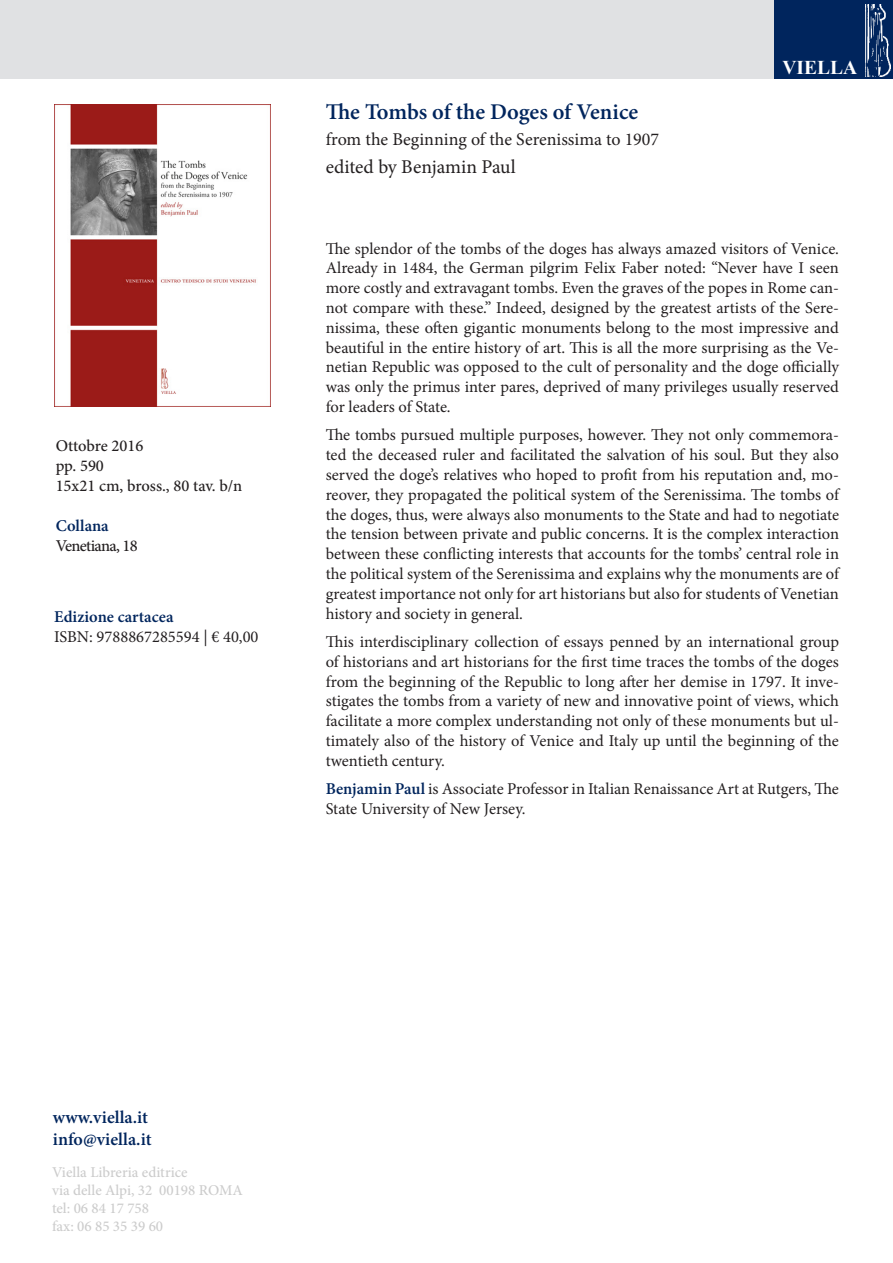
<style>
.page{position:relative;width:893px;height:1263px;background:#fff}
.page>*{position:absolute;margin:0;border:0;box-sizing:border-box;transform-origin:0 0}
.titolo{font:600 22.5px "Minion Pro";color:#00255d}
.autore{font:19.5px "Minion Pro";color:#231f20}
.Piatto_Viella{font:700 19.5px "Times New Roman";color:#fff}
.autore-2{font:18px "Minion Pro";color:#231f20}
.web{font:600 18px "Minion Pro";letter-spacing:.005em;color:#00255d}
.sinossi{font:16.5px/19.8px "Minion Pro";color:#231f20;text-align:justify}
.colonna_sinistra{font:500 16.5px "Minion Pro";letter-spacing:-.005em;color:#231f20}
.colonna_sinistra-2{font:16.5px "Minion Pro";color:#231f20}
.collana{font:600 16.5px "Minion Pro";color:#00255d}
.colonna_sinistra-3{font:500 16.5px "Minion Pro";letter-spacing:-.04em;color:#231f20}
.isbn{font:500 15px "Minion Pro";color:#ccc}
.s1{font-weight:600;color:#00255d}
</style>
<div class="page">
<img style="left:54px;top:104px;width:216px;height:303px">
<div style="left:774px;top:0;width:119px;height:79px;background:#00255d"></div>
<img style="left:865px;top:4px;width:25px;height:73px">
<div style="left:0;top:0;width:774px;height:79px;background:#e0e1e3"></div>
<p class="colonna_sinistra" style="left:56px;top:435px;width:89px">Ottobre 2016</p>
<p class="colonna_sinistra" style="left:56px;top:455px;width:50px">pp. 590</p>
<p class="colonna_sinistra" style="left:56px;top:475px;width:188px">15x21 cm, bross., 80 tav. b/n</p>
<p class="collana" style="left:56px;top:514px;width:55px">Collana</p>
<p class="colonna_sinistra-3" style="left:56px;top:534px;width:84px">Venetiana, 18</p>
<p class="collana" style="left:54px;top:605px;width:121px">Edizione cartacea</p>
<p class="colonna_sinistra-2" style="left:54px;top:626px;width:206px">ISBN: 9788867285594 | € 40,00</p>
<p class="titolo" style="left:326px;top:97px;width:314px">The Tombs of the Doges of Venice</p>
<p class="autore-2" style="left:326px;top:128px;width:335px">from the Beginning of the Serenissima to 1907</p>
<p class="autore" style="left:326px;top:154px;width:191px">edited by Benjamin Paul</p>
<p class="Piatto_Viella" style="left:782px;top:54px;width:76px">VIELLA</p>
<p class="sinossi" style="left:326px;top:239px;width:515px">The splendor of the tombs of the doges has always amazed visitors of Venice.<br>Already in 1484, the German pilgrim Felix Faber noted: “Never have I seen more costly and extravagant tombs. Even the graves of the popes in Rome can&shy;not compare with these.” Indeed, designed by the greatest artists of the Sere&shy;nissima, these often gigantic monuments belong to the most impressive and beautiful in the entire history of art. This is all the more surprising as the Ve&shy;netian Republic was opposed to the cult of personality and the doge officially was only the primus inter pares, deprived of many privileges usually reserved for leaders of State.</p>
<p class="sinossi" style="left:326px;top:425px;width:515px">The tombs pursued multiple purposes, however. They not only commemora&shy;ted the deceased ruler and facilitated the salvation of his soul. But they also served the doge’s relatives who hoped to profit from his reputation and, mo&shy;reover, they propagated the political system of the Serenissima. The tombs of the doges, thus, were always also monuments to the State and had to negotiate the tension between private and public concerns. It is the complex interaction between these conflicting interests that accounts for the tombs’ central role in the political system of the Serenissima and explains why the monuments are of greatest importance not only for art historians but also for students of Venetian history and society in general.</p>
<p class="sinossi" style="left:326px;top:632px;width:515px">This interdisciplinary collection of essays penned by an international group of historians and art historians for the first time traces the tombs of the doges from the beginning of the Republic to long after her demise in 1797. It inve&shy;stigates the tombs from a variety of new and innovative point of views, which facilitate a more complex understanding not only of these monuments but ul&shy;timately also of the history of Venice and Italy up until the beginning of the twentieth century.</p>
<p class="sinossi" style="left:326px;top:779px;width:515px"><span class="s1">Benjamin Paul</span> is Associate Professor in Italian Renaissance Art at Rutgers, The<br>State University of New Jersey.</p>
<p class="web" style="left:53px;top:1105px;width:97px">www.viella.it</p>
<p class="web" style="left:53px;top:1126px;width:100px">info@viella.it</p>
<p class="isbn" style="left:52px;top:1162px;width:137px">Viella Libreria editrice</p>
<p class="isbn" style="left:52px;top:1180px;width:192px">via delle Alpi, 32 00198 ROMA</p>
<p class="isbn" style="left:52px;top:1198px;width:98px">tel: 06 84 17 758</p>
<p class="isbn" style="left:52px;top:1216px;width:113px">fax: 06 85 35 39 60</p>
</div>
